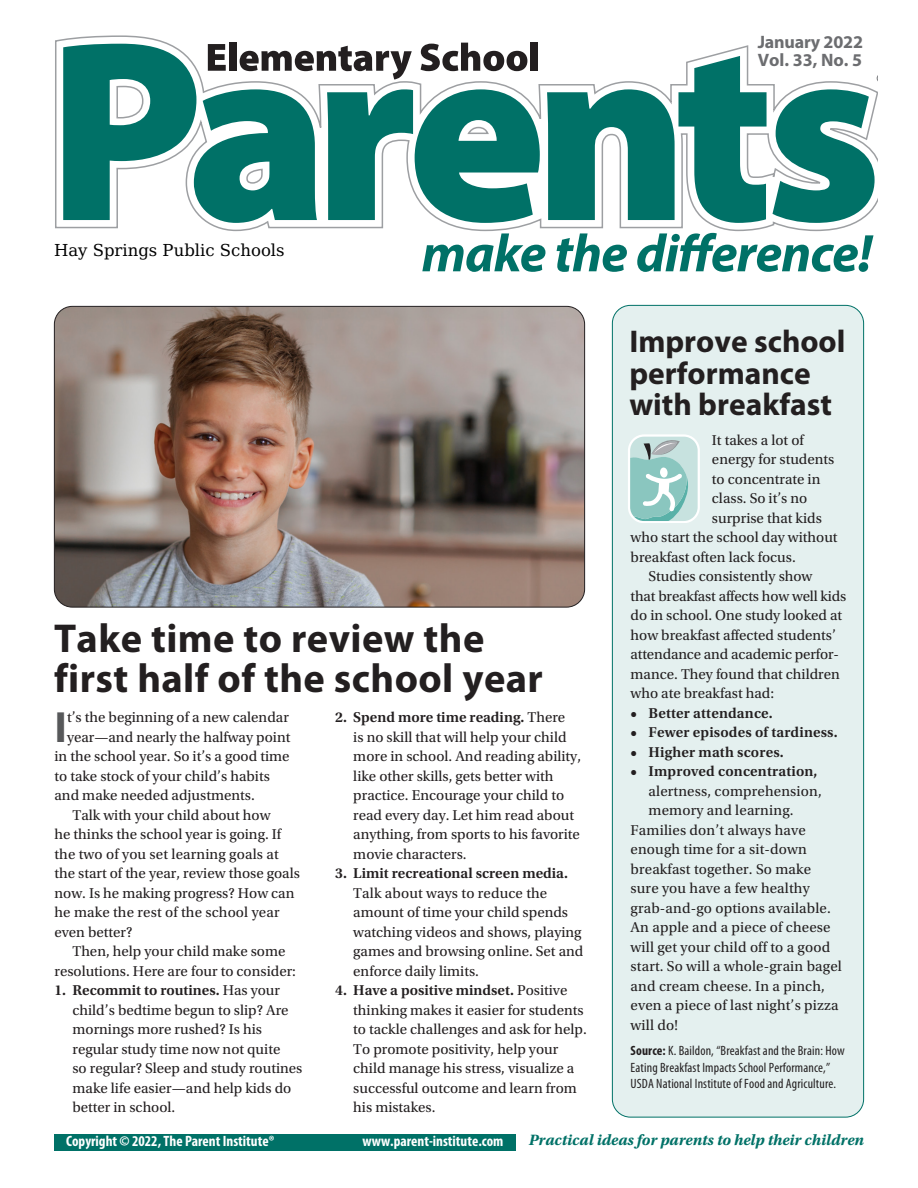
<style>
.page{position:relative;width:918px;height:1188px;background:#fff}
.page>*{position:absolute;margin:0;border:0;box-sizing:border-box;transform-origin:0 0}
.t1{font:700 43.95px "Myriad Pro";color:#57585a}
.t2{font:700 40.5px/40.5px "Myriad Pro";letter-spacing:.01em;color:#231f20}
.t3{font:700 31.5px/31.5px "Myriad Pro";color:#231f20}
.t4{font:700 18px/18px "Myriad Pro";letter-spacing:-.01em;color:#6c6d70}
.t5{font:16.5px "DejaVu Math Te X Gyre";color:#000}
.t6{font:italic 700 15.75px "Utopia Std";color:#007167}
.t7{font:15px/19.5px "Utopia Std";color:#231f20}
.t8{font:600 15px "Utopia Std";letter-spacing:.01em;color:#231f20}
.t9{font:700 condensed 15px "Myriad Pro";color:#fff}
.t10{font:condensed 13.5px/16.5px "Myriad Pro";letter-spacing:.01em;color:#231f20}
.s1{font-weight:600}
.s2{font-weight:700}
</style>
<div class="page">
<div style="left:612px;top:305px;width:252px;height:812px;background:#e4f0ef;border-radius:18px"></div>
<svg style="left:55px;top:35px;width:822px;height:197px"></svg>
<svg style="left:773px;top:89px;width:102px;height:134px"></svg>
<svg style="left:422px;top:233px;width:123px;height:39px"></svg>
<svg style="left:557px;top:233px;width:70px;height:39px"></svg>
<svg style="left:637px;top:233px;width:237px;height:39px"></svg>
<svg style="left:63px;top:43px;width:477px;height:180px"></svg>
<div style="left:531px;top:43px;width:7px;height:28px;background:#231f20"></div>
<svg style="left:628px;top:434px;width:72px;height:89px;background:#b3d7d3"></svg>
<div style="left:54px;top:1134px;width:462px;height:16px;background:#007167"></div>
<img style="left:54px;top:307px;width:531px;height:299px">
<p class="t4" style="left:758px;top:32px;width:107px">January 2022<br>Vol. 33, No. 5</p>
<p class="t5" style="left:54px;top:243px;width:232px">Hay Springs Public Schools</p>
<h2 class="t2" style="left:54px;top:617px;width:490px">Take time to review the first half of the school year</h2>
<h1 class="t1" style="left:54px;top:698px;width:14px">I</h1>
<p class="t7" style="left:67px;top:708px;width:223px">t’s the beginning of a new calendar</p>
<p class="t7" style="left:353px;top:708px;width:229px;text-indent:-18px"><span class="s1">2. Spend more time reading.</span> There<br>is no skill that will help your child more in school. And reading ability, like other skills, gets better with practice. Encourage your child to read every day. Let him read about anything, from sports to his favorite movie characters.</p>
<p class="t8" style="left:335px;top:865px;width:234px">3. Limit recreational screen media.</p>
<p class="t7" style="left:353px;top:883px;width:232px">Talk about ways to reduce the amount of time your child spends watching videos and shows, playing games and browsing online. Set and enforce daily limits.</p>
<p class="t7" style="left:353px;top:981px;width:235px;text-indent:-18px"><span class="s1">4. Have a positive mindset.</span> Positive thinking makes it easier for students to tackle challenges and ask for help.<br>To promote positivity, help your child manage his stress, visualize a successful outcome and learn from his mistakes.</p>
<p class="t7" style="left:67px;top:727px;width:225px">year—and nearly the halfway point</p>
<p class="t7" style="left:54px;top:747px;width:237px">in the school year. So it’s a good time</p>
<p class="t7" style="left:54px;top:766px;width:217px">to take stock of your child’s habits</p>
<p class="t7" style="left:54px;top:786px;width:202px">and make needed adjustments.</p>
<p class="t7" style="left:72px;top:805px;width:200px">Talk with your child about how</p>
<p class="t7" style="left:54px;top:825px;width:228px">he thinks the school year is going. If</p>
<p class="t7" style="left:54px;top:844px;width:226px">the two of you set learning goals at</p>
<p class="t7" style="left:54px;top:864px;width:247px">the start of the year, review those goals</p>
<p class="t7" style="left:54px;top:883px;width:241px">now. Is he making progress? How can</p>
<p class="t7" style="left:54px;top:903px;width:227px">he make the rest of the school year</p>
<p class="t7" style="left:54px;top:922px;width:79px">even better?</p>
<p class="t7" style="left:72px;top:942px;width:215px">Then, help your child make some</p>
<p class="t7" style="left:54px;top:961px;width:243px">resolutions. Here are four to consider:</p>
<p class="t7" style="left:72px;top:981px;width:231px;text-indent:-18px"><span class="s1">1. Recommit to routines.</span> Has your child’s bedtime begun to slip? Are mornings more rushed? Is his regular study time now not quite<br>so regular? Sleep and study routines make life easier—and help kids do better in school.</p>
<h3 class="t3" style="left:629px;top:325px;width:218px">Improve school performance with breakfast</h3>
<p class="t7" style="left:712px;top:430px;width:93px">It takes a lot of</p>
<p class="t7" style="left:712px;top:450px;width:124px">energy for students</p>
<p class="t7" style="left:712px;top:469px;width:110px">to concentrate in</p>
<p class="t7" style="left:712px;top:489px;width:97px">class. So it’s no</p>
<p class="t7" style="left:712px;top:508px;width:111px">surprise that kids</p>
<p class="t7" style="left:631px;top:528px;width:209px">who start the school day without</p>
<p class="t7" style="left:631px;top:547px;width:167px">breakfast often lack focus.</p>
<p class="t7" style="left:649px;top:567px;width:165px">Studies consistently show</p>
<p class="t7" style="left:631px;top:586px;width:217px">that breakfast affects how well kids</p>
<p class="t7" style="left:631px;top:606px;width:213px">do in school. One study looked at</p>
<p class="t7" style="left:631px;top:625px;width:207px">how breakfast affected students’</p>
<p class="t7" style="left:631px;top:645px;width:210px">attendance and academic perfor-</p>
<p class="t7" style="left:631px;top:664px;width:211px">mance. They found that children</p>
<p class="t7" style="left:631px;top:684px;width:145px">who ate breakfast had:</p>
<p class="t8" style="left:631px;top:704px;width:144px">• Better attendance.</p>
<p class="t8" style="left:631px;top:724px;width:209px">• Fewer episodes of tardiness.</p>
<p class="t8" style="left:631px;top:743px;width:155px">• Higher math scores.</p>
<p class="t8" style="left:631px;top:763px;width:188px">• Improved concentration,</p>
<p class="t7" style="left:649px;top:781px;width:175px">alertness, comprehension,</p>
<p class="t7" style="left:649px;top:801px;width:147px">memory and learning.</p>
<p class="t7" style="left:631px;top:820px;width:177px">Families don’t always have</p>
<p class="t7" style="left:631px;top:840px;width:178px">enough time for a sit-down</p>
<p class="t7" style="left:631px;top:859px;width:182px">breakfast together. So make</p>
<p class="t7" style="left:631px;top:879px;width:181px">sure you have a few healthy</p>
<p class="t7" style="left:631px;top:898px;width:202px">grab-and-go options available.</p>
<p class="t7" style="left:631px;top:918px;width:201px">An apple and a piece of cheese</p>
<p class="t7" style="left:631px;top:937px;width:201px">will get your child off to a good</p>
<p class="t7" style="left:631px;top:957px;width:213px">start. So will a whole-grain bagel</p>
<p class="t7" style="left:631px;top:976px;width:196px">and cream cheese. In a pinch,</p>
<p class="t7" style="left:631px;top:996px;width:209px">even a piece of last night’s pizza</p>
<p class="t7" style="left:631px;top:1015px;width:49px">will do!</p>
<p class="t10" style="left:631px;top:1042px;width:216px"><span class="s2">Source:</span> K. Baildon, “Breakfast and the Brain: How<br>Eating Breakfast Impacts School Performance,”<br>USDA National Institute of Food and Agriculture.</p>
<p class="t9" style="left:66px;top:1132px;width:210px">Copyright © 2022, The Parent Institute®</p>
<p class="t9" style="left:363px;top:1132px;width:142px">www.parent-institute.com</p>
<p class="t6" style="left:529px;top:1131px;width:337px">Practical ideas for parents to help their children</p>
</div>
